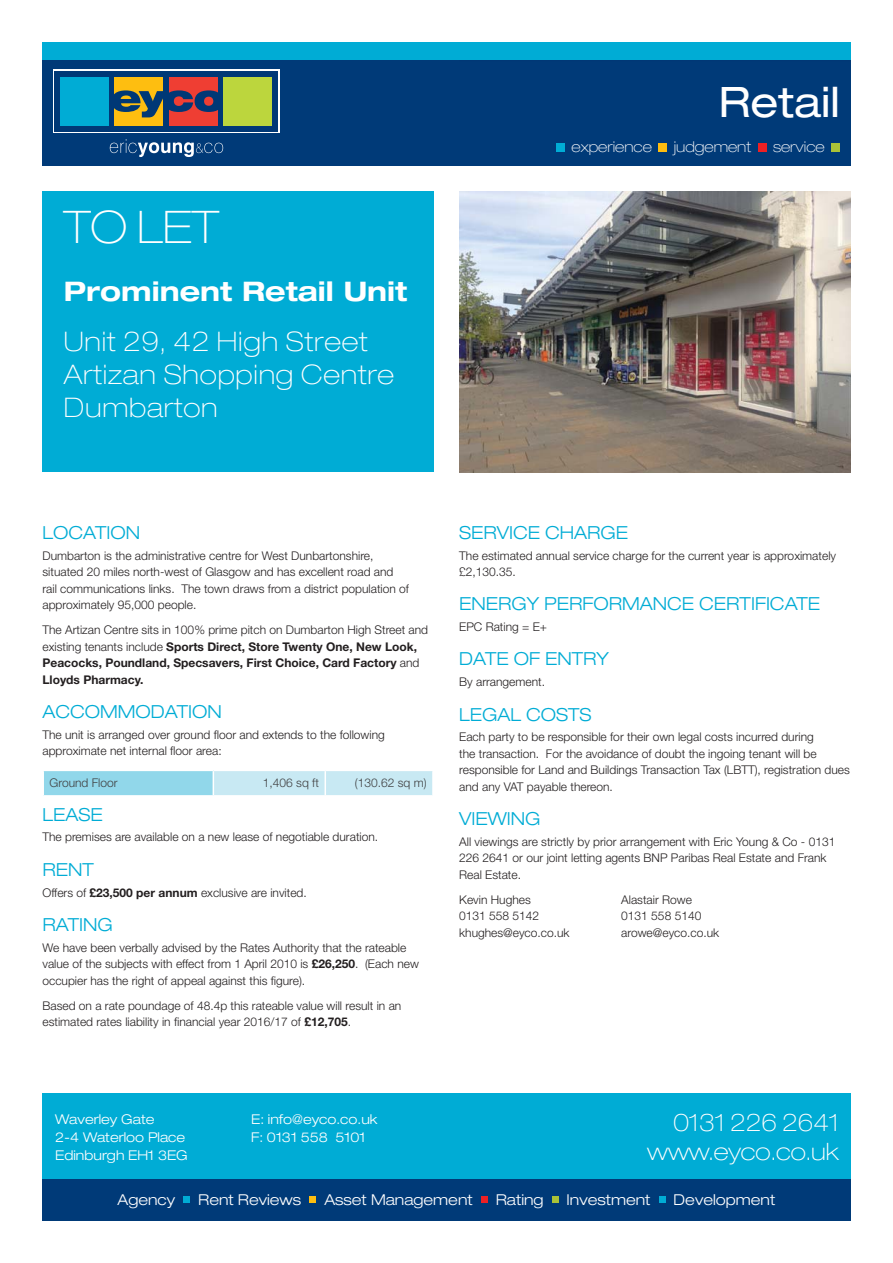
<style>
.page{position:relative;width:893px;height:1263px;background:#fff}
.page>*{position:absolute;margin:0;border:0;box-sizing:border-box;transform-origin:0 0}
.t1{font:100 expanded 45px "Helvetica Neue LT Std";color:#fff}
.t2{font:expanded 42px "Helvetica Neue LT Std";color:#fff}
.t3{font:100 expanded 27px/33px "Helvetica Neue LT Std";letter-spacing:.03em;color:#fff}
.t4{font:700 expanded 27px "Helvetica Neue LT Std";color:#fff}
.t5{font:100 expanded 24px/28.5px "Helvetica Neue LT Std";color:#fff;text-align:right}
.t6{font:300 expanded 18px "Helvetica Neue LT Std";color:#00acd5}
.t7{font:300 expanded 15px "Helvetica Neue LT Std";color:#fff}
.t8{font:100 expanded 15px "Helvetica Neue LT Std";color:#fff}
.t9{font:300 expanded 13.5px/18px "Helvetica Neue LT Std";color:#fff}
.t10{font:300 12px/16.5px "Helvetica Neue LT Std";color:#231f20}
.t11{font:700 12px/16.5px "Helvetica Neue LT Std";color:#231f20}
.t12{font:300 12px "Helvetica Neue LT Std";color:#404041}
.s1{font-weight:300}
.s2{font-weight:700}
</style>
<div class="page">
<div style="left:42px;top:1094px;width:808px;height:85px;background:#00acd5"></div>
<div style="left:42px;top:1179px;width:808px;height:41px;background:#003a78"></div>
<div style="left:42px;top:60px;width:808px;height:106px;background:#003a78"></div>
<div style="left:183px;top:1197px;width:7px;height:6px;background:#00acd5"></div>
<svg style="left:310px;top:1197px;width:6px;height:6px"></svg>
<svg style="left:481px;top:1197px;width:6px;height:6px"></svg>
<svg style="left:552px;top:1197px;width:6px;height:6px"></svg>
<svg style="left:659px;top:1197px;width:6px;height:6px"></svg>
<div style="left:115px;top:77px;width:48px;height:49px;background:#febe10"></div>
<div style="left:169px;top:77px;width:48px;height:49px;background:#ef3e33"></div>
<div style="left:60px;top:77px;width:49px;height:49px;background:#00acd5"></div>
<div style="left:223px;top:77px;width:49px;height:49px;background:#bcd63d"></div>
<svg style="left:110px;top:139px;width:113px;height:18px"></svg>
<svg style="left:114px;top:90px;width:104px;height:27px"></svg>
<div style="left:556px;top:143px;width:9px;height:9px;background:#00acd5"></div>
<div style="left:658px;top:143px;width:9px;height:9px;background:#febd10"></div>
<div style="left:758px;top:143px;width:8px;height:9px;background:#ed2024"></div>
<div style="left:831px;top:143px;width:9px;height:9px;background:#aac237"></div>
<div style="left:42px;top:43px;width:808px;height:17px;background:#00acd5"></div>
<div style="left:42px;top:191px;width:392px;height:281px;background:#00acd5"></div>
<div style="left:43px;top:770px;width:170px;height:26px;background:#91d7ea"></div>
<hr style="left:42px;top:770px;width:171px;height:1px;background:#fff">
<hr style="left:42px;top:771px;width:2px;height:24px;background:#fff">
<div style="left:213px;top:770px;width:219px;height:25px;background:#c8e9f3"></div>
<hr style="left:325px;top:770px;width:109px;height:1px;background:#fff">
<hr style="left:324px;top:771px;width:2px;height:24px;background:#fff">
<hr style="left:42px;top:795px;width:392px;height:2px;background:#fff">
<img style="left:459px;top:191px;width:391px;height:281px">
<h2 class="t2" style="left:718px;top:87px;width:123px">Retail</h2>
<h1 class="t1" style="left:64px;top:211px;width:156px">TO LET</h1>
<h3 class="t4" style="left:64px;top:282px;width:345px">Prominent Retail Unit</h3>
<h3 class="t3" style="left:64px;top:328px;width:332px">Unit 29, 42 High Street<br>Artizan Shopping Centre<br>Dumbarton</h3>
<p class="t8" style="left:571px;top:141px;width:82px">experience</p>
<p class="t8" style="left:674px;top:141px;width:79px">judgement</p>
<p class="t8" style="left:773px;top:141px;width:53px">service</p>
<h3 class="t6" style="left:42px;top:526px;width:99px">LOCATION</h3>
<p class="t10" style="left:42px;top:548px;width:368px">Dumbarton is the administrative centre for West Dunbartonshire, situated 20 miles north-west of Glasgow and has excellent road and rail communications links. The town draws from a district population of approximately 95,000 people.</p>
<p class="t11" style="left:42px;top:623px;width:387px"><span class="s1">The Artizan Centre sits in 100% prime pitch on Dumbarton High Street and existing tenants include</span> Sports Direct, Store Twenty One, New Look, Peacocks, Poundland, Specsavers, First Choice, Card Factory <span class="s1">and </span>Lloyds Pharmacy.</p>
<h3 class="t6" style="left:42px;top:705px;width:181px">ACCOMMODATION</h3>
<p class="t10" style="left:42px;top:728px;width:344px">The unit is arranged over ground floor and extends to the following approximate net internal floor area:</p>
<p class="t12" style="left:50px;top:779px;width:70px">Ground Floor</p>
<p class="t12" style="left:263px;top:779px;width:58px">1,406 sq ft</p>
<p class="t12" style="left:355px;top:779px;width:73px">(130.62 sq m)</p>
<h3 class="t6" style="left:42px;top:808px;width:62px">LEASE</h3>
<p class="t10" style="left:42px;top:830px;width:337px">The premises are available on a new lease of negotiable duration.</p>
<h3 class="t6" style="left:42px;top:863px;width:53px">RENT</h3>
<p class="t10" style="left:42px;top:886px;width:266px">Offers of <span class="s2">£23,500 per annum</span> exclusive are invited.</p>
<h3 class="t6" style="left:42px;top:918px;width:72px">RATING</h3>
<p class="t10" style="left:42px;top:941px;width:378px">We have been verbally advised by the Rates Authority that the rateable value of the subjects with effect from 1 April 2010 is <span class="s2">£26,250</span>. (Each new occupier has the right of appeal against this figure).</p>
<p class="t10" style="left:42px;top:999px;width:360px">Based on a rate poundage of 48.4p this rateable value will result in an estimated rates liability in financial year 2016/17 of <span class="s2">£12,705</span>.</p>
<h3 class="t6" style="left:459px;top:526px;width:171px">SERVICE CHARGE</h3>
<p class="t10" style="left:459px;top:548px;width:378px">The estimated annual service charge for the current year is approximately £2,130.35.</p>
<h3 class="t6" style="left:459px;top:598px;width:363px">ENERGY PERFORMANCE CERTIFICATE</h3>
<p class="t10" style="left:459px;top:620px;width:89px">EPC Rating = E+</p>
<h3 class="t6" style="left:459px;top:653px;width:151px">DATE OF ENTRY</h3>
<p class="t10" style="left:459px;top:675px;width:87px">By arrangement.</p>
<h3 class="t6" style="left:459px;top:708px;width:134px">LEGAL COSTS</h3>
<p class="t10" style="left:459px;top:730px;width:392px">Each party to be responsible for their own legal costs incurred during<br>the transaction. For the avoidance of doubt the ingoing tenant will be responsible for Land and Buildings Transaction Tax (LBTT), registration dues and any VAT payable thereon.</p>
<h3 class="t6" style="left:459px;top:812px;width:83px">VIEWING</h3>
<p class="t10" style="left:459px;top:835px;width:378px">All viewings are strictly by prior arrangement with Eric Young &amp; Co - 0131<br>226 2641 or our joint letting agents BNP Paribas Real Estate and Frank<br>Real Estate.</p>
<p class="t10" style="left:459px;top:893px;width:73px">Kevin Hughes</p>
<p class="t10" style="left:621px;top:893px;width:72px">Alastair Rowe</p>
<p class="t10" style="left:459px;top:909px;width:82px">0131 558 5142</p>
<p class="t10" style="left:621px;top:909px;width:82px">0131 558 5140</p>
<p class="t10" style="left:459px;top:926px;width:112px">khughes@eyco.co.uk</p>
<p class="t10" style="left:621px;top:926px;width:99px">arowe@eyco.co.uk</p>
<p class="t9" style="left:55px;top:1112px;width:134px">Waverley Gate<br>2-4 Waterloo Place<br>Edinburgh EH1 3EG</p>
<p class="t9" style="left:251px;top:1112px;width:128px">E: info@eyco.co.uk<br>F: 0131 558 5101</p>
<h3 class="t5" style="left:647px;top:1111px;width:194px">0131 226 2641 www.eyco.co.uk</h3>
<p class="t7" style="left:118px;top:1194px;width:59px">Agency</p>
<p class="t7" style="left:198px;top:1194px;width:105px">Rent Reviews</p>
<p class="t7" style="left:324px;top:1194px;width:150px">Asset Management</p>
<p class="t7" style="left:496px;top:1194px;width:49px">Rating</p>
<p class="t7" style="left:567px;top:1194px;width:85px">Investment</p>
<p class="t7" style="left:674px;top:1194px;width:103px">Development</p>
</div>
